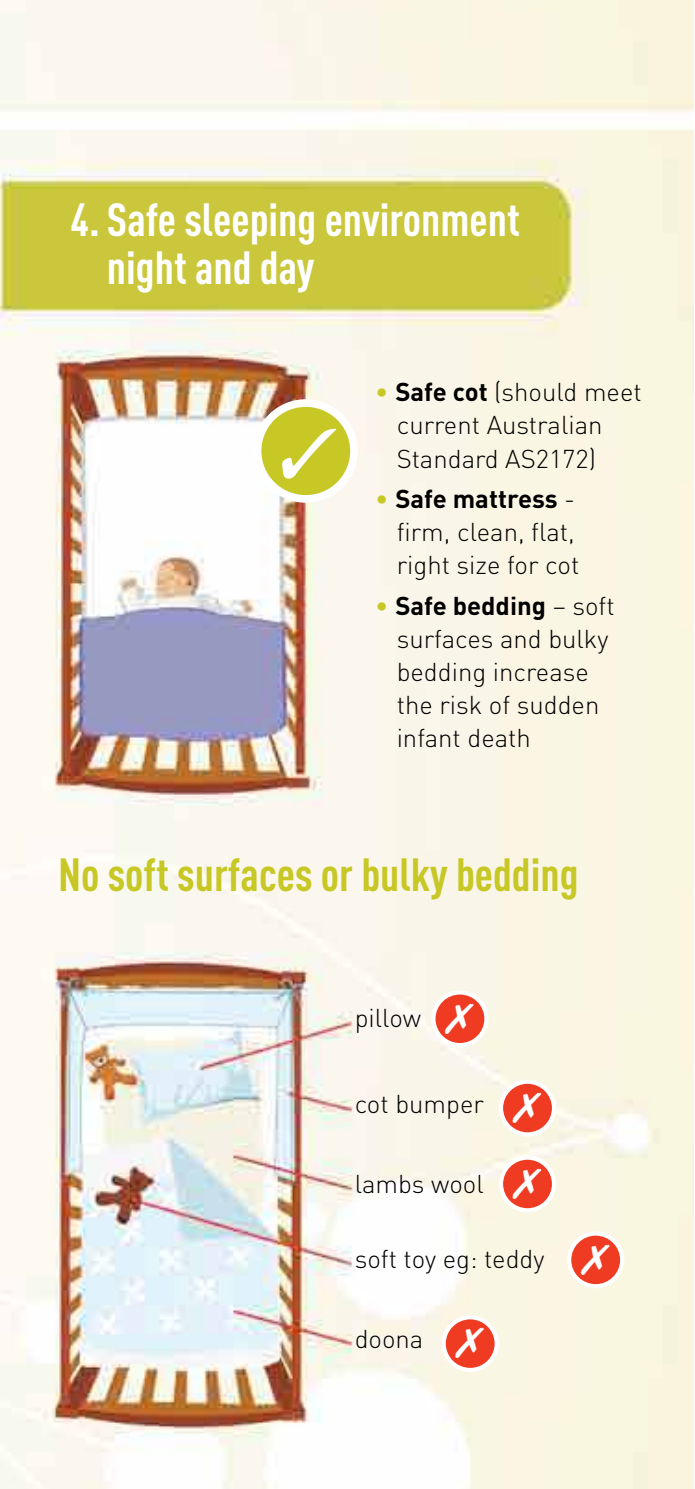
<style>
.page{position:relative;width:695px;height:1489px;background:#fff}
.page>*{position:absolute;margin:0;border:0;box-sizing:border-box;transform-origin:0 0}
.t1{font:700 condensed 46px/48.5px "DINOT";color:#fff}
.t2{font:700 condensed 46px "DINOT";color:#c7c825}
.t3{font:300 25.5px/33.2px "DINOT";color:#000}
.s1{color:#c7c825}
.s2{font-weight:700}
</style>
<div class="page">
<img style="left:0;top:0;width:693px;height:1488px">
<svg style="left:257px;top:403px;width:97px;height:96px;background:#cfd047"></svg>
<div style="left:254px;top:399px;width:104px;height:103px;border:8px solid #fff;border-radius:50%"></div>
<svg style="left:433px;top:992px;width:53px;height:53px"></svg>
<div style="left:431px;top:990px;width:57px;height:57px;border:4px solid #fff;border-radius:50%"></div>
<svg style="left:501px;top:1081px;width:53px;height:53px"></svg>
<div style="left:499px;top:1079px;width:57px;height:57px;border:4px solid #fff;border-radius:50%"></div>
<svg style="left:501px;top:1157px;width:53px;height:53px"></svg>
<div style="left:499px;top:1155px;width:57px;height:57px;border:4px solid #fff;border-radius:50%"></div>
<svg style="left:569px;top:1233px;width:53px;height:53px"></svg>
<div style="left:567px;top:1231px;width:57px;height:57px;border:4px solid #fff;border-radius:50%"></div>
<svg style="left:443px;top:1317px;width:53px;height:52px"></svg>
<div style="left:441px;top:1314px;width:57px;height:57px;border:4px solid #fff;border-radius:50%"></div>
<div style="left:279px;top:428px;width:57px;height:50px;background:#c7c825"></div>
<svg style="left:444px;top:1002px;width:30px;height:31px"></svg>
<svg style="left:512px;top:1092px;width:29px;height:106px;background:#f3715d"></svg>
<svg style="left:580px;top:1243px;width:29px;height:31px"></svg>
<svg style="left:455px;top:1327px;width:29px;height:31px"></svg>
<h1 class="t1" style="left:107px;top:195px;width:414px;text-indent:-36px">4. Safe sleeping environment night and day</h1>
<p class="t3" style="left:396px;top:375px;width:246px;text-indent:-22px"><span class="s1">•</span> <span class="s2">Safe cot</span> (should meet current australian<br>Standard aS2172)</p>
<p class="t3" style="left:396px;top:482px;width:184px;text-indent:-22px"><span class="s1">•</span> <span class="s2">Safe mattress</span> - firm, clean, flat, right size for cot</p>
<p class="t3" style="left:396px;top:588px;width:219px;text-indent:-22px"><span class="s1">•</span> <span class="s2">Safe bedding</span> – soft surfaces and bulky bedding increase the risk of sudden infant death</p>
<h1 class="t2" style="left:58px;top:846px;width:522px">No soft surfaces or bulky bedding</h1>
<p class="t3" style="left:354px;top:1000px;width:68px">pillow</p>
<p class="t3" style="left:354px;top:1086px;width:131px">cot bumper</p>
<p class="t3" style="left:354px;top:1166px;width:130px">lambs wool</p>
<p class="t3" style="left:354px;top:1241px;width:191px">soft toy eg: teddy</p>
<p class="t3" style="left:354px;top:1321px;width:70px">doona</p>
</div>
